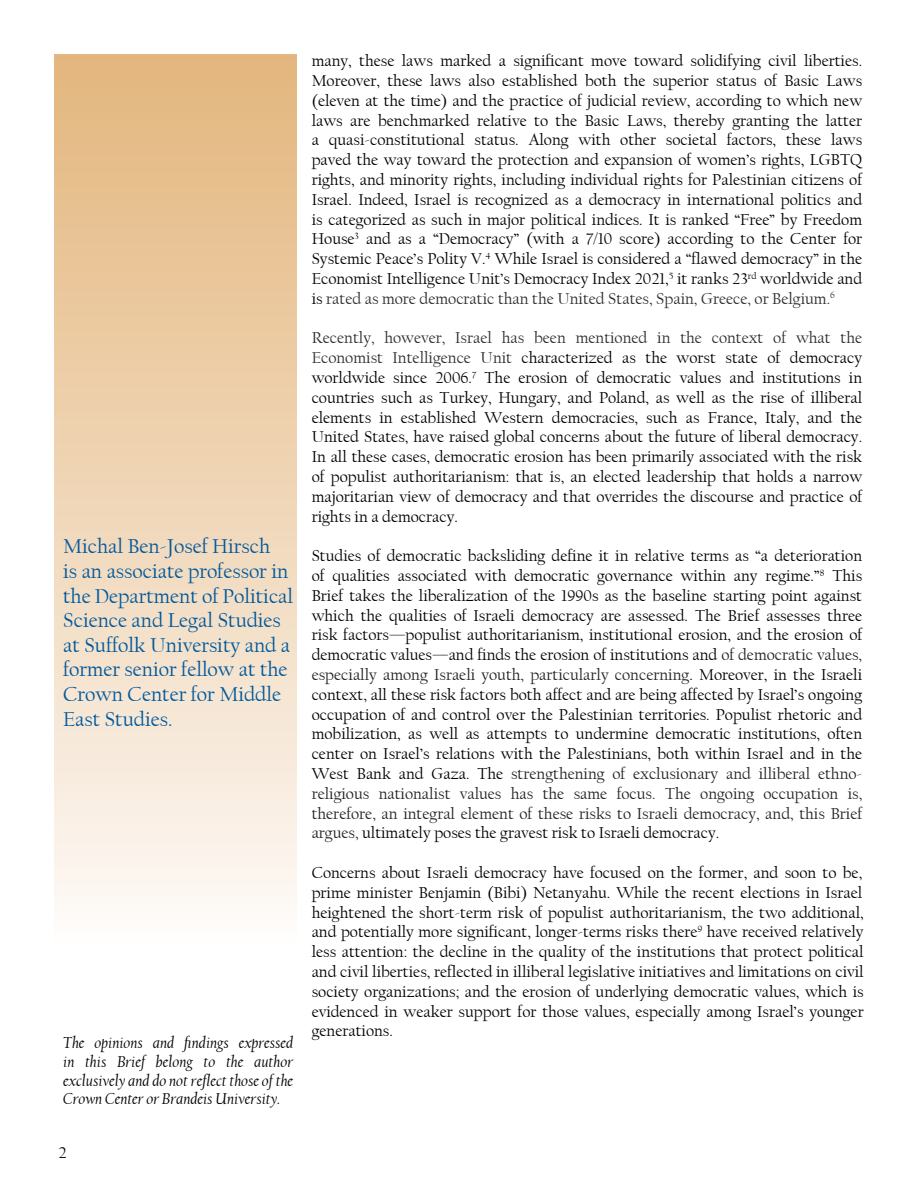
<style>
.page{position:relative;width:918px;height:1188px;background:#fff}
.page>*{position:absolute;margin:0;border:0;box-sizing:border-box;transform-origin:0 0}
.MEB_Title{font:21px/24.6px "Californian FB";color:#00589c}
.MEB_Body_Text{font:16.5px/19.8px "Californian FB";color:#000;text-align:justify}
.MEB_Body_Text-2{font:italic 16.5px/18.6px "Californian FB";color:#000;text-align:justify}
.s1{color:#2d2d2d}
.s2{color:#222}
</style>
<div class="page">
<div style="left:54px;top:54px;width:243px;height:889px;background:linear-gradient(to bottom,#e3b57b,#fdfaf6)"></div>
<p class="MEB_Title" style="left:63px;top:534px;width:231px">Michal Ben-Josef Hirsch<br>is an associate professor in the Department of Political<br>Science and Legal Studies at Suffolk University and a former senior fellow at the<br>Crown Center for Middle<br>East Studies.</p>
<p class="MEB_Body_Text-2" style="left:63px;top:1034px;width:232px">The opinions and findings expressed in this Brief belong to the author exclusively and do not reflect those of the Crown Center or Brandeis University.</p>
<p class="MEB_Body_Text" style="left:58px;top:1142px;width:10px">2</p>
<p class="MEB_Body_Text" style="left:312px;top:51px;width:552px">many, these laws marked a significant move toward solidifying civil liberties.<br>Moreover, these laws also established both the superior status of Basic Laws (eleven at the time) and the practice of judicial review, according to which new laws are benchmarked relative to the Basic Laws, thereby granting the latter a quasi-constitutional status. Along with other societal factors, these laws paved the way toward the protection and expansion of women’s rights, LGBTQ rights, and minority rights, including individual rights for Palestinian citizens of Israel. Indeed, Israel is recognized as a democracy in international politics and is categorized as such in major political indices. It is ranked “Free” by Freedom House<sup>3</sup> and as a “Democracy” (with a 7/10 score) according to the Center for Systemic Peace’s Polity V.<sup>4</sup> While Israel is considered a “flawed democracy” in the Economist Intelligence Unit’s Democracy Index 2021,<sup>5</sup> it ranks 23<sup>rd</sup> worldwide and is <span class="s1">rated as more democratic than the United States, Spain, Greece, or Belgium.</span><sup>6</sup></p>
<p class="MEB_Body_Text" style="left:312px;top:328px;width:552px"><span class="s1">Recently, however, Israel has been mentioned in the context of what the Economist Intelligence Unit</span> characterized as the worst state of democracy worldwide since 2006.<sup>7</sup> The erosion of democratic values and institutions in countries such as Turkey, Hungary, and Poland, as well as the rise of illiberal elements in established Western democracies, such as France, Italy, and the United States, have raised global concerns about the future of liberal democracy.<br>In all these cases, democratic erosion has been primarily associated with the risk of populist authoritarianism: that is, an elected leadership that holds a narrow majoritarian view of democracy and that overrides the discourse and practice of rights in a democracy.</p>
<p class="MEB_Body_Text" style="left:312px;top:546px;width:552px">Studies of democratic backsliding define it in relative terms as “a deterioration of qualities associated with democratic governance within any regime.”<sup>8</sup> This Brief takes the liberalization of the 1990s as the baseline starting point against which the qualities of Israeli democracy are assessed. The Brief assesses three risk factors—populist authoritarianism, institutional erosion, and the erosion of democratic values—and finds the erosion of institutions and <span class="s2">of democratic values, especially among Israeli youth, particularly concerning</span>. Moreover, in the Israeli context, all these risk factors both affect and are being affected by Israel’s ongoing occupation of and control over the Palestinian territories. Populist rhetoric and mobilization, as well as attempts to undermine democratic institutions, often center on Israel’s relations with the Palestinians, both within Israel and in the West Bank and Gaza. The <span class="s2">strengthening of exclusionary and illiberal ethno&shy;religious nationalist values has the same focus. The ongoing occupation is, therefore, an integral element of these risks to Israeli democracy, and, this Brief argues,</span> ultimately poses the gravest risk to Israeli democracy.</p>
<p class="MEB_Body_Text" style="left:312px;top:863px;width:554px">Concerns about Israeli democracy have focused on the former, and soon to be, prime minister Benjamin (Bibi) Netanyahu. While the recent elections in Israel heightened the short-term risk of populist authoritarianism, the two additional, and potentially more significant, longer-terms risks there<sup>9</sup> have received relatively less attention: the decline in the quality of the institutions that protect political and civil liberties, reflected in illiberal legislative initiatives and limitations on civil society organizations; and the erosion of underlying democratic values, which is evidenced in weaker support for those values, especially among Israel’s younger generations.</p>
</div>
